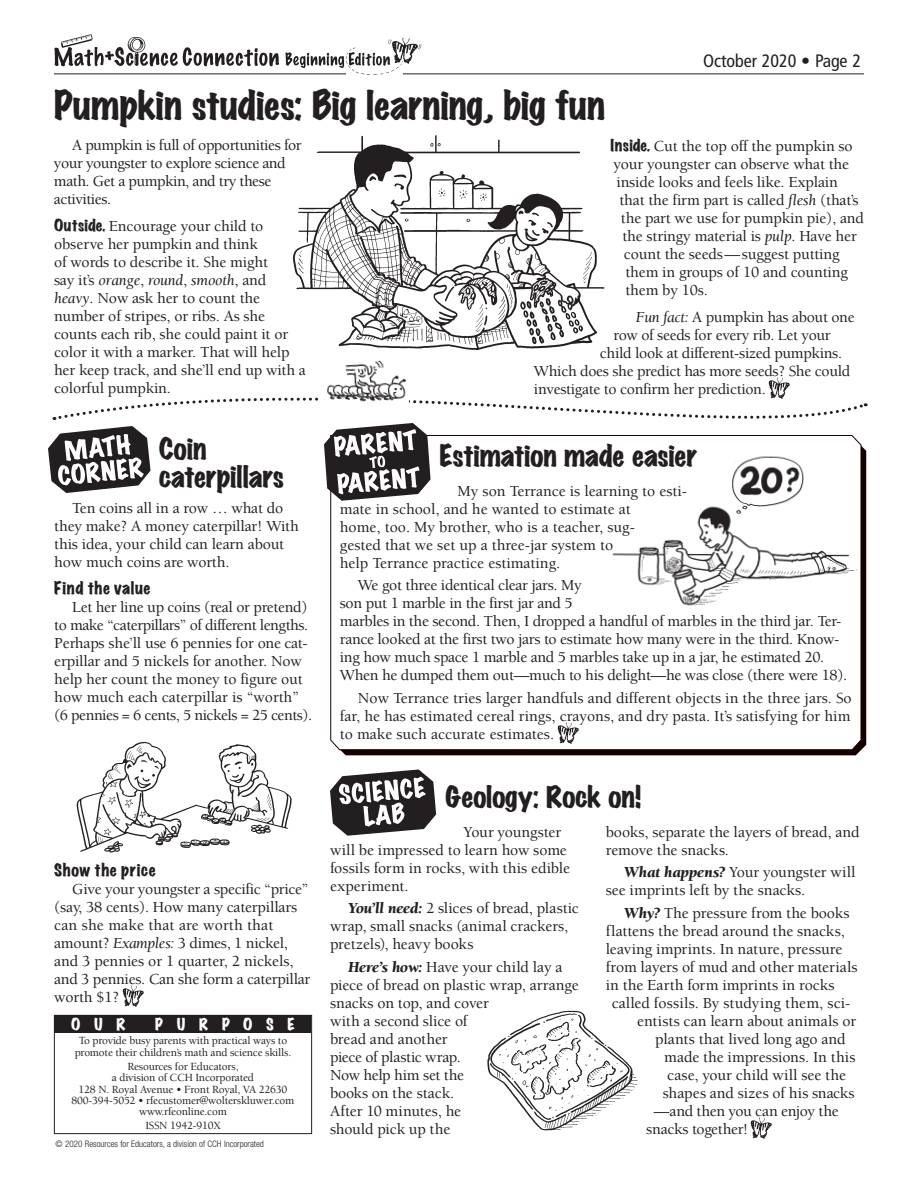
<style>
.page{position:relative;width:918px;height:1188px;background:#fff}
.page>*{position:absolute;margin:0;border:0;box-sizing:border-box;transform-origin:0 0}
.t1{font:expanded 36px "Marker Felt";letter-spacing:-.01em;color:#231f20}
.t2{font:expanded 27px/28.5px "Marker Felt";letter-spacing:-.005em;color:#231f20}
.t3{font:condensed 18px "Frutiger LT Pro";color:#231f20}
.t4{font:500 15.75px/18px "Berkeley Std";letter-spacing:-.01em;color:#231f20}
.t5{font:500 15.75px/18px "Berkeley Std";letter-spacing:-.03em;color:#231f20}
.t6{font:500 15.75px "Berkeley Std";letter-spacing:.01em;color:#231f20}
.t7{font:expanded 15.75px "Marker Felt";letter-spacing:.035em;color:#231f20}
.t8{font:expanded 15px "Marker Felt";letter-spacing:.915em;color:#fff}
.t9{font:500 11.25px/11.2px "Berkeley Std";letter-spacing:-.015em;color:#231f20;text-align:center}
.t10{font:300 condensed 9px "Helvetica Neue";color:#231f20}
.s1{font-family:"Marker Felt";font-weight:400;font-stretch:expanded;font-size:15px}
.s2{font-weight:400;font-style:italic}
.s3{font-weight:900;font-style:italic}
</style>
<div class="page">
<svg style="left:56px;top:377px;width:810px;height:43px"></svg>
<div style="left:339px;top:446px;width:527px;height:309px;background:#150000"></div>
<svg style="left:330px;top:435px;width:532px;height:315px"></svg>
<div style="left:54px;top:1015px;width:258px;height:119px;border:1px solid #231f20"></div>
<div style="left:55px;top:1015px;width:256px;height:18px;background:#231f20"></div>
<hr style="left:54px;top:74px;width:810px;height:1px;background:#231f20">
<img style="left:54px;top:34px;width:377px;height:41px">
<img style="left:769px;top:378px;width:21px;height:20px">
<img style="left:122px;top:986px;width:21px;height:20px">
<img style="left:557px;top:723px;width:21px;height:20px">
<img style="left:751px;top:1118px;width:21px;height:20px">
<svg style="left:48px;top:426px;width:103px;height:67px"></svg>
<svg style="left:324px;top:423px;width:107px;height:78px"></svg>
<svg style="left:330px;top:770px;width:106px;height:66px"></svg>
<img style="left:292px;top:135px;width:313px;height:215px">
<img style="left:76px;top:742px;width:216px;height:111px">
<img style="left:612px;top:495px;width:249px;height:113px">
<img style="left:487px;top:1010px;width:151px;height:121px">
<img style="left:726px;top:452px;width:93px;height:64px">
<svg style="left:409px;top:388px;width:1px;height:18px"></svg>
<img style="left:318px;top:360px;width:91px;height:53px">
<h2 class="t1" style="left:54px;top:77px;width:553px">Pumpkin studies: Big learning, big fun</h2>
<h1 class="t3" style="left:703px;top:51px;width:159px">October 2020 • Page 2</h1>
<p class="t5" style="left:54px;top:136px;width:249px;text-indent:18px">A pumpkin is full of opportunities for your youngster to explore science and math. Get a pumpkin, and try these activities.</p>
<p class="t4" style="left:54px;top:217px;width:253px"><span class="s1">Outside.</span> Encourage your child to observe her pumpkin and think<br>of words to describe it. She might<br>say it’s <span class="s2">orange</span>, <span class="s2">round</span>, <span class="s2">smooth</span>, and <span class="s2">heavy</span>. Now ask her to count the number of stripes, or ribs. As she counts each rib, she could paint it or color it with a marker. That will help her keep track, and she’ll end up with a colorful pumpkin.</p>
<h2 class="t2" style="left:159px;top:434px;width:126px">Coin caterpillars</h2>
<p class="t4" style="left:54px;top:499px;width:246px;text-indent:18px">Ten coins all in a row … what do they make? A money caterpillar! With this idea, your child can learn about how much coins are worth.</p>
<p class="t7" style="left:54px;top:575px;width:98px">Find the value</p>
<p class="t4" style="left:72px;top:598px;width:237px">Let her line up coins (real or pretend)</p>
<p class="t5" style="left:54px;top:616px;width:255px">to make “caterpillars” of different lengths.</p>
<p class="t4" style="left:54px;top:634px;width:255px">Perhaps she’ll use 6 pennies for one cat-</p>
<p class="t4" style="left:54px;top:652px;width:249px">erpillar and 5 nickels for another. Now</p>
<p class="t4" style="left:54px;top:670px;width:250px">help her count the money to figure out</p>
<p class="t4" style="left:54px;top:688px;width:246px">how much each caterpillar is “worth”</p>
<p class="t5" style="left:54px;top:706px;width:259px">(6 pennies = 6 cents, 5 nickels = 25 cents).</p>
<p class="t7" style="left:54px;top:857px;width:103px">Show the price</p>
<p class="t4" style="left:72px;top:880px;width:238px">Give your youngster a specific “price”</p>
<p class="t4" style="left:54px;top:898px;width:244px">(say, 38 cents). How many caterpillars</p>
<p class="t6" style="left:54px;top:916px;width:221px">can she make that are worth that</p>
<p class="t4" style="left:54px;top:934px;width:235px">amount? <span class="s2">Examples:</span> 3 dimes, 1 nickel,</p>
<p class="t4" style="left:54px;top:952px;width:241px">and 3 pennies or 1 quarter, 2 nickels,</p>
<p class="t4" style="left:54px;top:970px;width:257px">and 3 pennies. Can she form a caterpillar</p>
<p class="t4" style="left:54px;top:988px;width:67px">worth $1?</p>
<p class="t8" style="left:71px;top:1012px;width:56px">OUR</p>
<p class="t8" style="left:155px;top:1012px;width:141px">PURPOSE</p>
<p class="t9" style="left:75px;top:1035px;width:218px;line-height:12px">To provide busy parents with practical ways to promote their children’s math and science skills.</p>
<p class="t9" style="left:72px;top:1061px;width:224px">Resources for Educators,<br>a division of CCH Incorporated<br>128 N. Royal Avenue • Front Royal, VA 22630<br>800-394-5052 • rfecustomer@wolterskluwer.com www.rfeonline.com</p>
<p class="t9" style="left:145px;top:1120px;width:77px">ISSN 1942-910X</p>
<p class="t10" style="left:56px;top:1139px;width:210px">© 2020 Resources for Educators, a division of CCH Incorporated</p>
<p class="t4" style="left:610px;top:137px;width:244px"><span class="s1">Inside.</span> Cut the top off the pumpkin so</p>
<p class="t4" style="left:613px;top:155px;width:237px">your youngster can observe what the</p>
<p class="t4" style="left:616px;top:173px;width:223px">inside looks and feels like. Explain</p>
<p class="t4" style="left:619px;top:191px;width:241px">that the firm part is called <span class="s2">flesh</span> (that’s</p>
<p class="t4" style="left:621px;top:209px;width:244px">the part we use for pumpkin pie), and</p>
<p class="t4" style="left:622px;top:227px;width:236px">the stringy material is <span class="s2">pulp</span>. Have her</p>
<p class="t4" style="left:624px;top:245px;width:217px">count the seeds—suggest putting</p>
<p class="t4" style="left:625px;top:263px;width:224px">them in groups of 10 and counting</p>
<p class="t4" style="left:625px;top:281px;width:84px">them by 10s.</p>
<p class="t4" style="left:636px;top:308px;width:220px"><span class="s2">Fun fact:</span> A pumpkin has about one</p>
<p class="t4" style="left:613px;top:326px;width:219px">row of seeds for every rib. Let your</p>
<p class="t4" style="left:600px;top:344px;width:244px">child look at different-sized pumpkins.</p>
<p class="t4" style="left:534px;top:362px;width:318px">Which does she predict has more seeds? She could</p>
<p class="t4" style="left:534px;top:380px;width:233px">investigate to confirm her prediction.</p>
<h2 class="t2" style="left:440px;top:441px;width:259px">Estimation made easier</h2>
<p class="t4" style="left:340px;top:482px;width:349px;text-indent:118px">My son Terrance is learning to esti&shy;mate in school, and he wanted to estimate at<br>home, too. My brother, who is a teacher, sug-<br>gested that we set up a three-jar system to<br>help Terrance practice estimating.</p>
<p class="t4" style="left:340px;top:576px;width:509px;text-indent:18px">We got three identical clear jars. My<br>son put 1 marble in the first jar and 5<br>marbles in the second. Then, I dropped a handful of marbles in the third jar. Ter&shy;rance looked at the first two jars to estimate how many were in the third. Know&shy;ing how much space 1 marble and 5 marbles take up in a jar, he estimated 20.<br>When he dumped them out—much to his delight—he was close (there were 18).</p>
<p class="t4" style="left:340px;top:689px;width:513px;text-align:justify;text-indent:18px">Now Terrance tries larger handfuls and different objects in the three jars. So far, he has estimated cereal rings, crayons, and dry pasta. It’s satisfying for him to make such accurate estimates.</p>
<h2 class="t2" style="left:446px;top:782px;width:197px">Geology: Rock on!</h2>
<p class="t4" style="left:606px;top:823px;width:255px">books, separate the layers of bread, and remove the snacks.</p>
<p class="t4" style="left:606px;top:864px;width:251px;text-indent:18px"><span class="s3">What happens?</span> Your youngster will see imprints left by the snacks.</p>
<p class="t4" style="left:624px;top:904px;width:228px"><span class="s3">Why?</span> The pressure from the books</p>
<p class="t4" style="left:606px;top:922px;width:241px">flattens the bread around the snacks,</p>
<p class="t4" style="left:606px;top:940px;width:238px">leaving imprints. In nature, pressure</p>
<p class="t4" style="left:606px;top:958px;width:254px">from layers of mud and other materials</p>
<p class="t4" style="left:606px;top:976px;width:231px">in the Earth form imprints in rocks</p>
<p class="t4" style="left:612px;top:994px;width:240px">called fossils. By studying them, sci-</p>
<p class="t4" style="left:637px;top:1012px;width:221px">entists can learn about animals or</p>
<p class="t4" style="left:655px;top:1030px;width:192px">plants that lived long ago and</p>
<p class="t4" style="left:664px;top:1048px;width:193px">made the impressions. In this</p>
<p class="t4" style="left:667px;top:1066px;width:180px">case, your child will see the</p>
<p class="t4" style="left:663px;top:1084px;width:193px">shapes and sizes of his snacks</p>
<p class="t4" style="left:654px;top:1102px;width:186px">—and then you can enjoy the</p>
<p class="t4" style="left:646px;top:1120px;width:104px">snacks together!</p>
<p class="t4" style="left:330px;top:823px;width:241px;text-indent:133px">Your youngster will be impressed to learn how some fossils form in rocks, with this edible experiment.</p>
<p class="t4" style="left:330px;top:900px;width:250px;text-indent:18px"><span class="s3">You’ll need:</span> 2 slices of bread, plastic wrap, small snacks (animal crackers, pretzels), heavy books</p>
<p class="t4" style="left:330px;top:958px;width:250px;text-indent:18px"><span class="s3">Here’s how:</span> Have your child lay a piece of bread on plastic wrap, arrange snacks on top, and cover<br>with a second slice of<br>bread and another<br>piece of plastic wrap.<br>Now help him set the<br>books on the stack.<br>After 10 minutes, he<br>should pick up the</p>
</div>
